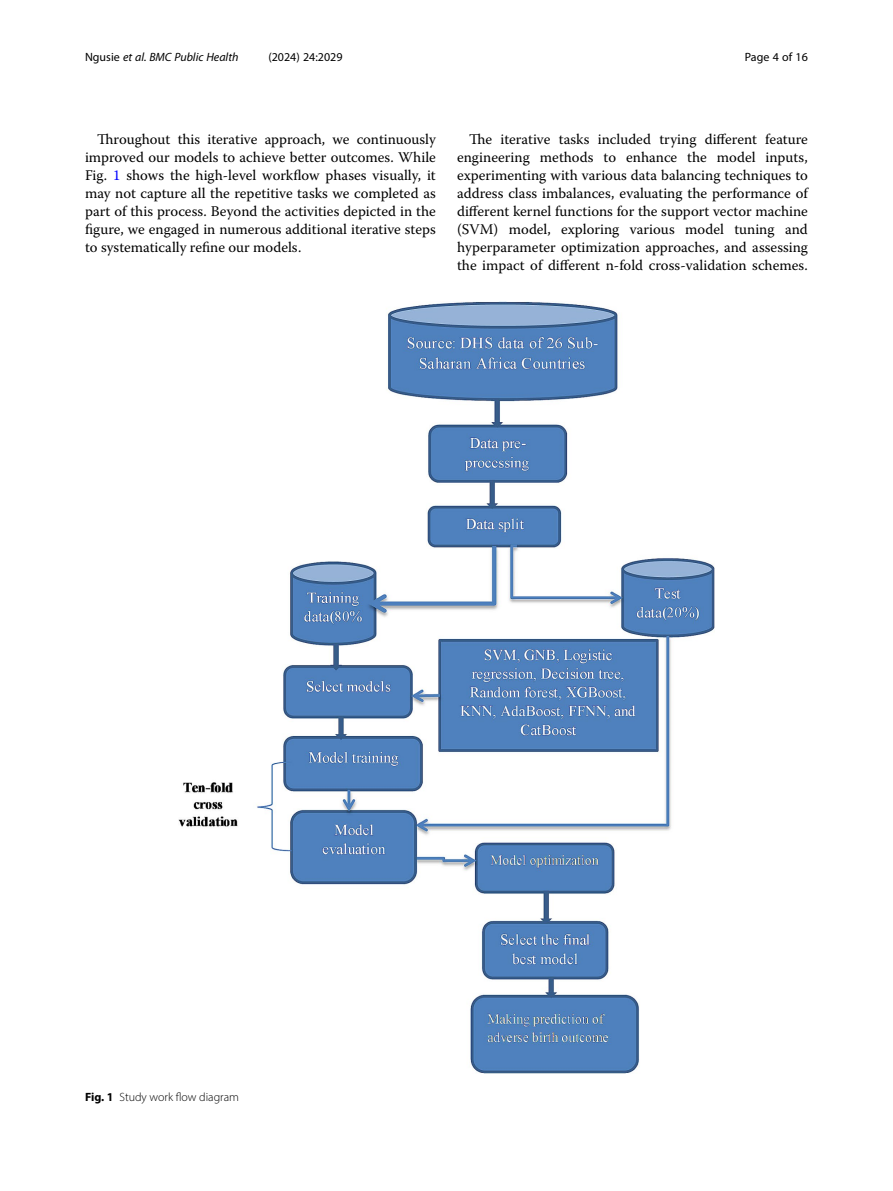
<style>
.page{position:relative;width:893px;height:1191px;background:#fff}
.page>*{position:absolute;margin:0;border:0;box-sizing:border-box;transform-origin:0 0}
.Body_Text_Indent{font:14.7px/18px "Warnock Pro";color:#000;text-align:justify}
.t1{font:italic 12px "Myriad Pro";color:#000}
.Figure_Caption{font:300 12px "Myriad Pro";color:#000}
.t2{font:12px "Myriad Pro";color:#000}
.s1{font-style:normal}
.s2{color:#00f}
.s3{font-weight:700}
</style>
<div class="page">
<img style="left:179px;top:301px;width:535px;height:773px">
<p class="t1" style="left:85px;top:50px;width:155px"><span class="s1">Ngusie</span> et al. BMC Public Health</p>
<p class="t2" style="left:268px;top:50px;width:76px">(2024) 24:2029</p>
<p class="t2" style="left:745px;top:50px;width:65px">Page 4 of 16</p>
<p class="Body_Text_Indent" style="left:85px;top:130px;width:352px;text-indent:12px">Throughout this iterative approach, we continuously improved our models to achieve better outcomes. While Fig. <span class="s2">1</span> shows the high-level workflow phases visually, it may not capture all the repetitive tasks we completed as part of this process. Beyond the activities depicted in the figure, we engaged in numerous additional iterative steps to systematically refine our models.</p>
<p class="Body_Text_Indent" style="left:457px;top:130px;width:352px;text-indent:12px">The iterative tasks included trying different feature engineering methods to enhance the model inputs, experimenting with various data balancing techniques to address class imbalances, evaluating the performance of different kernel functions for the support vector machine (SVM) model, exploring various model tuning and hyperparameter optimization approaches, and assessing the impact of different n-fold cross-validation schemes.</p>
<p class="Figure_Caption" style="left:85px;top:1089px;width:155px"><span class="s3">Fig. 1</span> Study work flow diagram</p>
</div>
